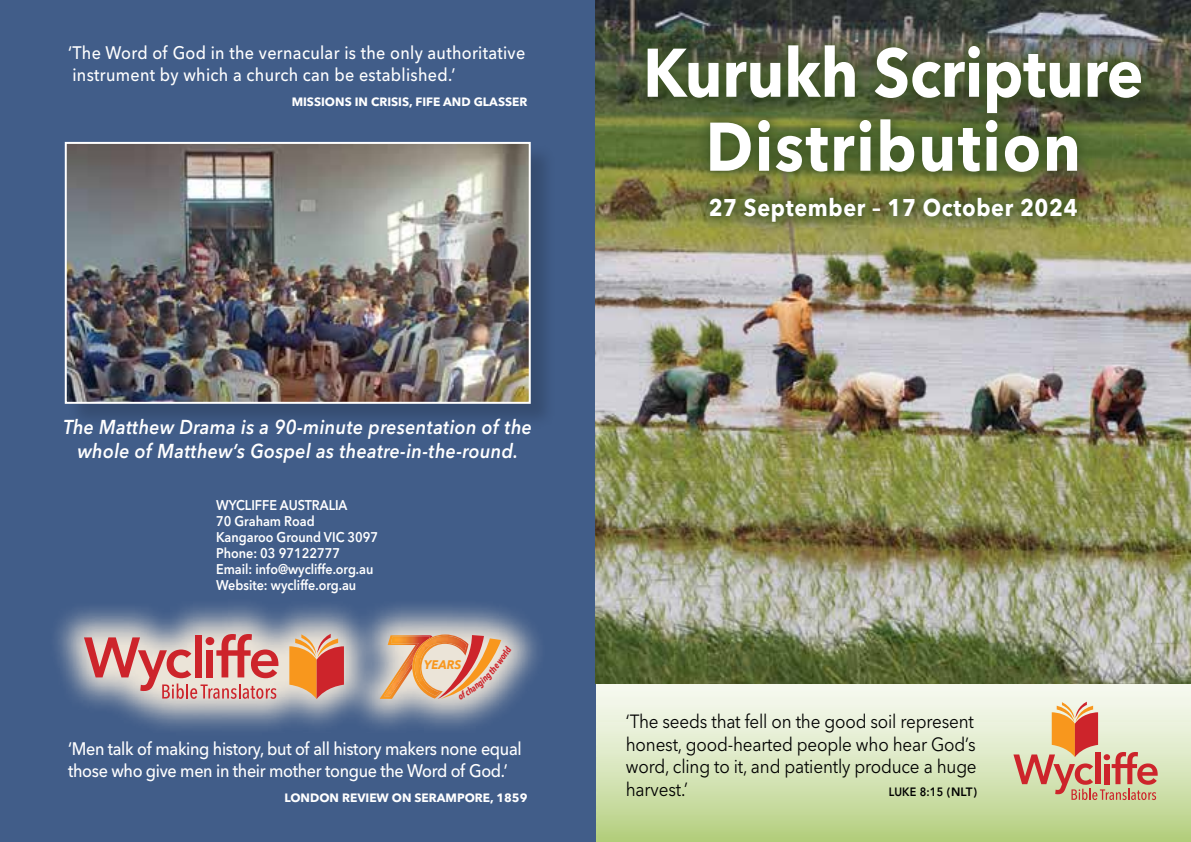
<style>
.page{position:relative;width:1191px;height:842px;background:#fff}
.page>*{position:absolute;margin:0;border:0;box-sizing:border-box;transform-origin:0 0}
.t1{font:700 68px/74px "Avenir Next LT Pro";color:#fff;text-align:center;scale:.9 1}
.t2{font:700 24px "Avenir Next LT Pro";letter-spacing:.03em;color:#fff;scale:.9 1}
.t3{font:italic 600 20px/24px "Avenir Next LT Pro";letter-spacing:.02em;color:#fff;text-align:center;scale:.9 1}
.t4{font:19px/22.8px "Avenir Next LT Pro";letter-spacing:-.01em;color:#000;scale:.9 1}
.t5{font:500 18px/21.6px "Avenir Next LT Pro";letter-spacing:-.02em;color:#fff;scale:.9 1}
.t6{font:500 18px/21.6px "Avenir Next LT Pro";letter-spacing:.02em;color:#fff;scale:.9 1}
.t7{font:600 14px/16px "Avenir Next LT Pro";color:#fff;scale:.9 1}
.t8{font:italic 700 12.4px "Avenir Next LT Pro";color:#f8971d;scale:.95 1}
.t9{font:700 12px "Avenir Next LT Pro";color:#fff}
.t10{font:600 12px "Avenir Next LT Pro";letter-spacing:.02em;color:#000;scale:.9 1}
</style>
<div class="page">
<svg style="left:595px;top:683px;width:596px;height:159px;background:#d5e3ba"></svg>
<div style="left:0;top:0;width:595px;height:842px;background:#415d89"></div>
<div style="left:67px;top:144px;width:489px;height:286px;background:#000;opacity:.18"></div>
<img style="left:68px;top:145px;width:460px;height:256px">
<div style="left:65px;top:142px;width:466px;height:262px;border:2px solid #fff"></div>
<img style="left:595px;top:0;width:596px;height:683px">
<img style="left:631px;top:30px;width:525px;height:207px">
<div style="left:47px;top:597px;width:500px;height:139px;background:#f8eede;opacity:.94"></div>
<svg style="left:84px;top:634px;width:194px;height:65px;background:#d49b99"></svg>
<svg style="left:289px;top:634px;width:55px;height:65px;background:#de865c"></svg>
<svg style="left:1013px;top:702px;width:144px;height:98px;background:#ddba9c"></svg>
<svg style="left:380px;top:634px;width:132px;height:65px;background:#dab195"></svg>
<p class="t6" style="left:68px;top:42px;width:509px">‘The Word of God in the vernacular is the only authoritative instrument by which a church can be established.’</p>
<p class="t9" style="left:292px;top:95px;width:237px">MISSIONS IN CRISIS, FIFE AND GLASSER</p>
<p class="t3" style="left:63px;top:415px;width:522px">The Matthew Drama is a 90-minute presentation of the whole of Matthew’s Gospel as theatre-in-the-round.</p>
<p class="t7" style="left:216px;top:497px;width:182px">WYCLIFFE AUSTRALIA<br>70 Graham Road<br>Kangaroo Ground VIC 3097<br>Phone: 03 97122777<br>Email: info@wycliffe.org.au<br>Website: wycliffe.org.au</p>
<p class="t8" style="left:424px;top:657px;width:40px">YEARS</p>
<p class="t5" style="left:68px;top:738px;width:505px">‘Men talk of making history, but of all history makers none equal those who give men in their mother tongue the Word of God.’</p>
<p class="t9" style="left:284px;top:791px;width:244px">LONDON REVIEW ON SERAMPORE, 1859</p>
<h1 class="t1" style="left:643px;top:36px;width:557px">Kurukh Scripture<br>Distribution</h1>
<p class="t2" style="left:708px;top:193px;width:412px">27 September – 17 October 2024</p>
<p class="t4" style="left:626px;top:710px;width:391px">‘The seeds that fell on the good soil represent honest, good-hearted people who hear God’s word, cling to it, and patiently produce a huge harvest.’</p>
<p class="t10" style="left:889px;top:785px;width:99px">LUKE 8:15 (NLT)</p>
</div>
